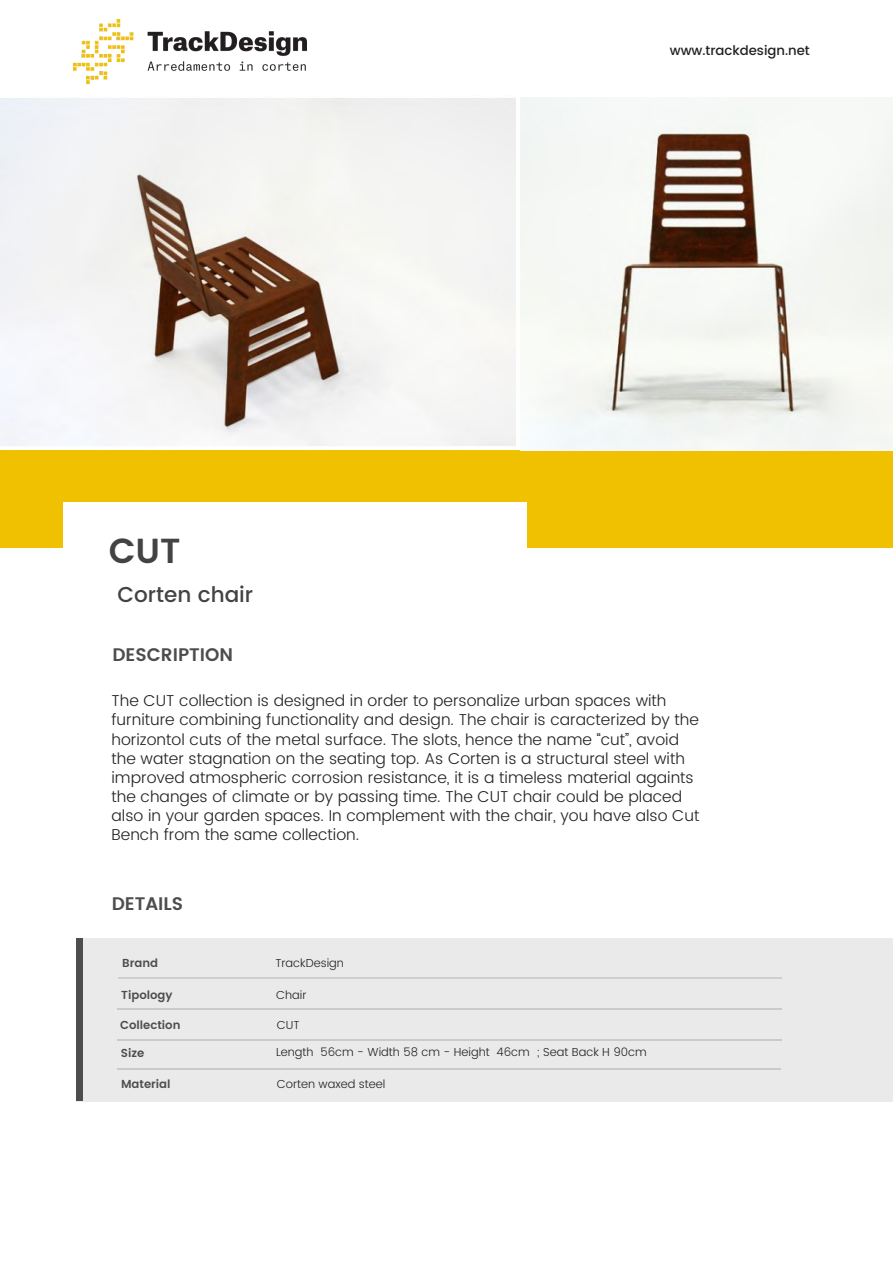
<style>
.page{position:relative;width:893px;height:1263px;background:#fff}
.page>*{position:absolute;margin:0;border:0;box-sizing:border-box;transform-origin:0 0}
.t1{font:600 34.8px "Poppins";color:#434343}
.t2{font:500 21.45px "Poppins";color:#434343}
.t3{font:600 18.15px "Poppins";color:#4d4d4d}
.t4{font:300 15.75px/19.2px "Poppins";color:#222}
.t5{font:500 13.2px "Poppins";color:#222}
.t6{font:300 11.55px "Poppins";color:#222}
.t7{font:600 11.55px "Poppins";color:#4d4d4d}
</style>
<div class="page">
<img style="left:73px;top:19px;width:233px;height:64px">
<div style="left:0;top:450px;width:893px;height:98px;background:#f0c101"></div>
<div style="left:63px;top:502px;width:464px;height:122px;background:#fff"></div>
<div style="left:77px;top:938px;width:816px;height:163px;background:#e7e7e7"></div>
<div style="left:76px;top:1063px;width:7px;height:38px;background:#4d4d4d"></div>
<div style="left:76px;top:939px;width:7px;height:37px;background:#4d4d4d"></div>
<div style="left:76px;top:974px;width:7px;height:91px;background:#4d4d4d"></div>
<hr style="left:124px;top:977px;width:44px;height:1px;background:#666">
<hr style="left:168px;top:977px;width:45px;height:1px;background:#666">
<hr style="left:212px;top:977px;width:45px;height:1px;background:#666">
<hr style="left:257px;top:977px;width:44px;height:1px;background:#666">
<hr style="left:301px;top:977px;width:44px;height:1px;background:#666">
<hr style="left:345px;top:977px;width:44px;height:1px;background:#666">
<hr style="left:389px;top:977px;width:44px;height:1px;background:#666">
<hr style="left:433px;top:977px;width:45px;height:1px;background:#666">
<hr style="left:477px;top:977px;width:45px;height:1px;background:#666">
<hr style="left:522px;top:977px;width:44px;height:1px;background:#666">
<hr style="left:566px;top:977px;width:44px;height:1px;background:#666">
<hr style="left:610px;top:977px;width:44px;height:1px;background:#666">
<hr style="left:654px;top:977px;width:44px;height:1px;background:#666">
<hr style="left:698px;top:977px;width:44px;height:1px;background:#666">
<hr style="left:742px;top:977px;width:33px;height:1px;background:#666">
<hr style="left:124px;top:1068px;width:42px;height:1px;background:#4d4d4d">
<hr style="left:166px;top:1068px;width:42px;height:1px;background:#4d4d4d">
<hr style="left:208px;top:1068px;width:42px;height:1px;background:#4d4d4d">
<hr style="left:250px;top:1068px;width:42px;height:1px;background:#4d4d4d">
<hr style="left:292px;top:1068px;width:42px;height:1px;background:#4d4d4d">
<hr style="left:334px;top:1068px;width:42px;height:1px;background:#4d4d4d">
<hr style="left:376px;top:1068px;width:43px;height:1px;background:#4d4d4d">
<hr style="left:418px;top:1068px;width:43px;height:1px;background:#4d4d4d">
<hr style="left:461px;top:1068px;width:42px;height:1px;background:#4d4d4d">
<hr style="left:503px;top:1068px;width:42px;height:1px;background:#4d4d4d">
<hr style="left:545px;top:1068px;width:42px;height:1px;background:#4d4d4d">
<hr style="left:587px;top:1068px;width:42px;height:1px;background:#4d4d4d">
<hr style="left:629px;top:1068px;width:42px;height:1px;background:#4d4d4d">
<hr style="left:671px;top:1068px;width:42px;height:1px;background:#4d4d4d">
<hr style="left:713px;top:1068px;width:42px;height:1px;background:#4d4d4d">
<svg style="left:755px;top:1068px;width:26px;height:1px"></svg>
<hr style="left:124px;top:1009px;width:44px;height:1px;background:#4d4d4d">
<hr style="left:168px;top:1009px;width:45px;height:1px;background:#4d4d4d">
<hr style="left:213px;top:1009px;width:44px;height:1px;background:#4d4d4d">
<hr style="left:257px;top:1009px;width:45px;height:1px;background:#4d4d4d">
<hr style="left:302px;top:1009px;width:44px;height:1px;background:#4d4d4d">
<hr style="left:346px;top:1009px;width:45px;height:1px;background:#4d4d4d">
<hr style="left:391px;top:1009px;width:44px;height:1px;background:#4d4d4d">
<hr style="left:435px;top:1009px;width:45px;height:1px;background:#4d4d4d">
<hr style="left:480px;top:1009px;width:44px;height:1px;background:#4d4d4d">
<hr style="left:524px;top:1009px;width:45px;height:1px;background:#4d4d4d">
<hr style="left:569px;top:1009px;width:44px;height:1px;background:#4d4d4d">
<hr style="left:613px;top:1009px;width:45px;height:1px;background:#4d4d4d">
<hr style="left:658px;top:1009px;width:44px;height:1px;background:#4d4d4d">
<hr style="left:702px;top:1009px;width:45px;height:1px;background:#4d4d4d">
<svg style="left:747px;top:1009px;width:35px;height:1px"></svg>
<hr style="left:124px;top:1039px;width:44px;height:1px;background:#4d4d4d">
<hr style="left:168px;top:1039px;width:44px;height:1px;background:#4d4d4d">
<hr style="left:212px;top:1039px;width:44px;height:1px;background:#4d4d4d">
<hr style="left:256px;top:1039px;width:44px;height:1px;background:#4d4d4d">
<hr style="left:300px;top:1039px;width:44px;height:1px;background:#4d4d4d">
<hr style="left:344px;top:1039px;width:44px;height:1px;background:#4d4d4d">
<hr style="left:388px;top:1039px;width:44px;height:1px;background:#4d4d4d">
<hr style="left:432px;top:1039px;width:44px;height:1px;background:#4d4d4d">
<hr style="left:476px;top:1039px;width:44px;height:1px;background:#4d4d4d">
<hr style="left:520px;top:1039px;width:44px;height:1px;background:#4d4d4d">
<hr style="left:564px;top:1039px;width:44px;height:1px;background:#4d4d4d">
<hr style="left:608px;top:1039px;width:44px;height:1px;background:#4d4d4d">
<hr style="left:652px;top:1039px;width:44px;height:1px;background:#4d4d4d">
<hr style="left:696px;top:1039px;width:44px;height:1px;background:#4d4d4d">
<hr style="left:740px;top:1039px;width:36px;height:1px;background:#4d4d4d">
<img style="left:0;top:98px;width:516px;height:348px">
<img style="left:520px;top:98px;width:373px;height:352px">
<h1 class="t1" style="left:109px;top:531px;width:73px">CUT</h1>
<h2 class="t2" style="left:118px;top:582px;width:137px">Corten chair</h2>
<p class="t5" style="left:670px;top:43px;width:142px">www.trackdesign.net</p>
<p class="t3" style="left:112px;top:644px;width:122px">DESCRIPTION</p>
<p class="t4" style="left:111px;top:691px;width:589px">The CUT collection is designed in order to personalize urban spaces with furniture combining functionality and design. The chair is caracterized by the horizontol cuts of the metal surface. The slots, hence the name “cut”, avoid the water stagnation on the seating top. As Corten is a structural steel with improved atmospheric corrosion resistance, it is a timeless material againts the changes of climate or by passing time. The CUT chair could be placed also in your garden spaces. In complement with the chair, you have also Cut Bench from the same collection.</p>
<p class="t3" style="left:112px;top:893px;width:73px">DETAILS</p>
<p class="t7" style="left:122px;top:956px;width:37px">Brand</p>
<p class="t7" style="left:121px;top:988px;width:53px">Tipology</p>
<p class="t7" style="left:120px;top:1018px;width:62px">Collection</p>
<p class="t7" style="left:121px;top:1047px;width:25px">Size</p>
<p class="t7" style="left:121px;top:1077px;width:51px">Material</p>
<p class="t6" style="left:275px;top:956px;width:70px">TrackDesign</p>
<p class="t6" style="left:276px;top:988px;width:32px">Chair</p>
<p class="t6" style="left:277px;top:1018px;width:24px">CUT</p>
<p class="t6" style="left:276px;top:1045px;width:372px">Length 56cm - Width 58 cm - Height 46cm ; Seat Back H 90cm</p>
<p class="t6" style="left:277px;top:1077px;width:110px">Corten waxed steel</p>
</div>
